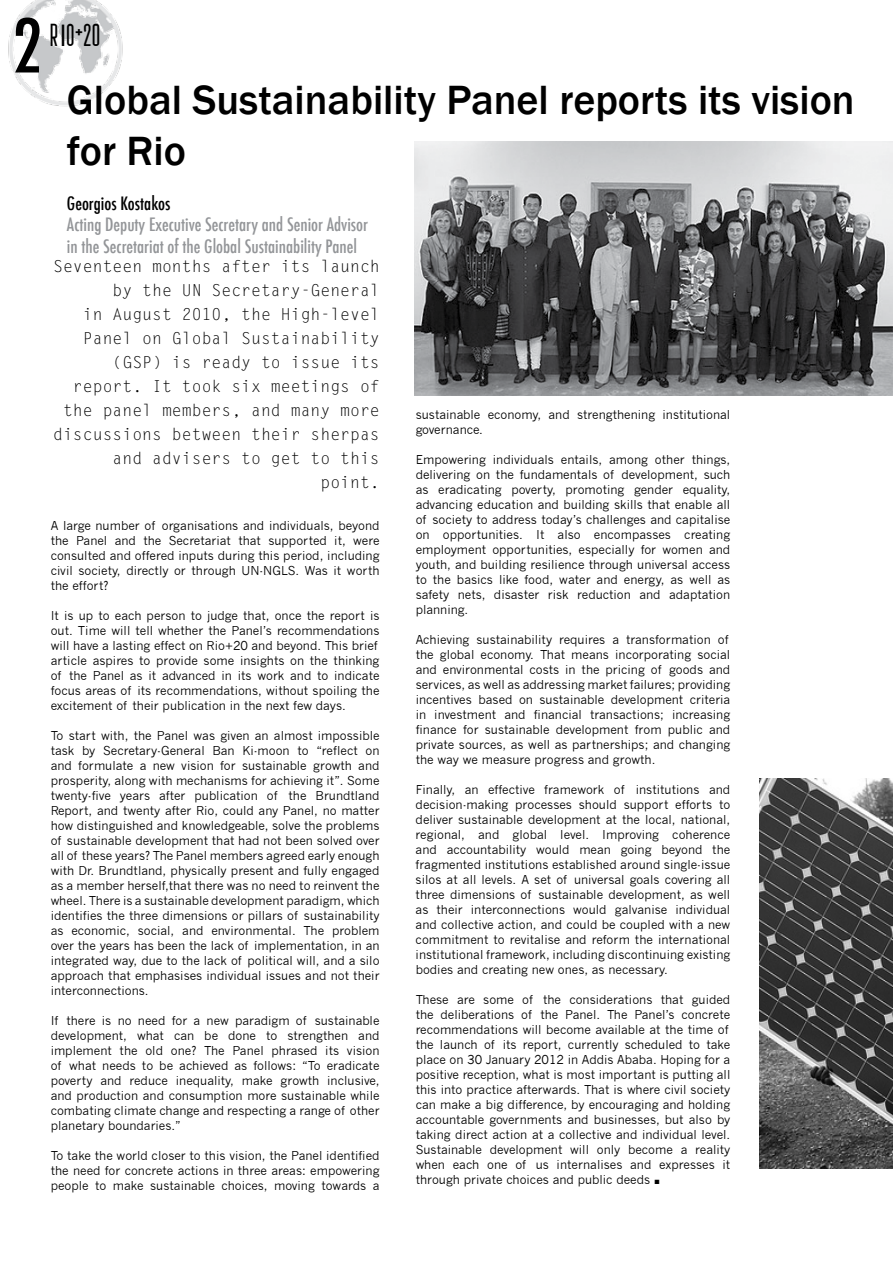
<style>
.page{position:relative;width:893px;height:1263px;background:#fff}
.page>*{position:absolute;margin:0;border:0;box-sizing:border-box;transform-origin:0 0}
.t1{font:500 condensed 72px "Futura";color:#000}
.t2{font:45px "News Gothic";color:#000}
.t3{font:500 42px/50.4px "Franklin Gothic";color:#000}
.t4{font:28.5px "Berlin Email";color:#000}
.t5{font:500 condensed 18px/21.6px "Futura";color:#939598}
.t6{font:500 condensed 18px "Futura";color:#000}
.t7{font:16.5px/24px "Letter Gothic Std";color:#000;text-align:right}
.t8{font:12px/15px "News Gothic";color:#000;text-align:justify}
.s1{font-family:"CHANL Plain"}
</style>
<div class="page">
<img style="left:8px;top:0;width:115px;height:107px">
<img style="left:415px;top:141px;width:478px;height:254px">
<img style="left:760px;top:779px;width:133px;height:389px">
<h1 class="t1" style="left:12px;top:0;width:31px">2</h1>
<h3 class="t4" style="left:51px;top:18px;width:52px">R<span class="s1">I</span>O+20</h3>
<h3 class="t3" style="left:67px;top:76px;width:789px">Global Sustainability Panel reports its vision for Rio</h3>
<h3 class="t6" style="left:67px;top:192px;width:105px">Georgios Kostakos</h3>
<h3 class="t5" style="left:67px;top:214px;width:302px">Acting Deputy Executive Secretary and Senior Advisor in the Secretariat of the Global Sustainability Panel</h3>
<p class="t7" style="left:53px;top:255px;width:328px">Seventeen months after its launch by the UN Secretary-General<br>in August 2010, the High-level<br>Panel on Global Sustainability (GSP) is ready to issue its report. It took six meetings of the panel members, and many more discussions between their sherpas and advisers to get to this point.</p>
<p class="t8" style="left:51px;top:518px;width:330px">A large number of organisations and individuals, beyond the Panel and the Secretariat that supported it, were consulted and offered inputs during this period, including civil society, directly or through UN-NGLS. Was it worth the effort?</p>
<p class="t8" style="left:51px;top:608px;width:330px;text-align:left">It is up to each person to judge that, once the report is out. Time will tell whether the Panel’s recommendations will have a lasting effect on Rio+20 and beyond. This brief article aspires to provide some insights on the thinking of the Panel as it advanced in its work and to indicate focus areas of its recommendations, without spoiling the excitement of their publication in the next few days.</p>
<p class="t8" style="left:51px;top:728px;width:330px">To start with, the Panel was given an almost impossible task by Secretary-General Ban Ki-moon to “reflect on and formulate a new vision for sustainable growth and prosperity, along with mechanisms for achieving it”. Some twenty-five years after publication of the Brundtland Report, and twenty after Rio, could any Panel, no matter how distinguished and knowledgeable, solve the problems of sustainable development that had not been solved over all of these years? The Panel members agreed early enough with Dr. Brundtland, physically present and fully engaged as a member herself,that there was no need to reinvent the wheel. There is a sustainable development paradigm, which identifies the three dimensions or pillars of sustainability as economic, social, and environmental. The problem over the years has been the lack of implementation, in an integrated way, due to the lack of political will, and a silo approach that emphasises individual issues and not their interconnections.</p>
<p class="t8" style="left:51px;top:1013px;width:330px">If there is no need for a new paradigm of sustainable development, what can be done to strengthen and implement the old one? The Panel phrased its vision of what needs to be achieved as follows: “To eradicate poverty and reduce inequality, make growth inclusive, and production and consumption more sustainable while combating climate change and respecting a range of other planetary boundaries.”</p>
<p class="t8" style="left:51px;top:1148px;width:330px">To take the world closer to this vision, the Panel identified the need for concrete actions in three areas: empowering people to make sustainable choices, moving towards a</p>
<p class="t8" style="left:416px;top:407px;width:316px">sustainable economy, and strengthening institutional governance.</p>
<p class="t8" style="left:416px;top:452px;width:316px">Empowering individuals entails, among other things, delivering on the fundamentals of development, such as eradicating poverty, promoting gender equality, advancing education and building skills that enable all of society to address today’s challenges and capitalise on opportunities. It also encompasses creating employment opportunities, especially for women and youth, and building resilience through universal access to the basics like food, water and energy, as well as safety nets, disaster risk reduction and adaptation planning.</p>
<p class="t8" style="left:416px;top:632px;width:316px;text-align:left">Achieving sustainability requires a transformation of the global economy. That means incorporating social and environmental costs in the pricing of goods and services, as well as addressing market failures; providing incentives based on sustainable development criteria in investment and financial transactions; increasing finance for sustainable development from public and private sources, as well as partnerships; and changing the way we measure progress and growth.</p>
<p class="t8" style="left:416px;top:782px;width:316px">Finally, an effective framework of institutions and decision-making processes should support efforts to deliver sustainable development at the local, national, regional, and global level. Improving coherence and accountability would mean going beyond the fragmented institutions established around single-issue silos at all levels. A set of universal goals covering all three dimensions of sustainable development, as well as their interconnections would galvanise individual and collective action, and could be coupled with a new commitment to revitalise and reform the international institutional framework, including discontinuing existing bodies and creating new ones, as necessary.</p>
<p class="t8" style="left:416px;top:992px;width:316px;text-align:left">These are some of the considerations that guided the deliberations of the Panel. The Panel’s concrete recommendations will become available at the time of the launch of its report, currently scheduled to take place on 30 January 2012 in Addis Ababa. Hoping for a positive reception, what is most important is putting all this into practice afterwards. That is where civil society can make a big difference, by encouraging and holding accountable governments and businesses, but also by taking direct action at a collective and individual level.<br>Sustainable development will only become a reality when each one of us internalises and expresses it through private choices and public deeds</p>
<h2 class="t2" style="left:650px;top:1141px;width:16px">.</h2>
</div>
